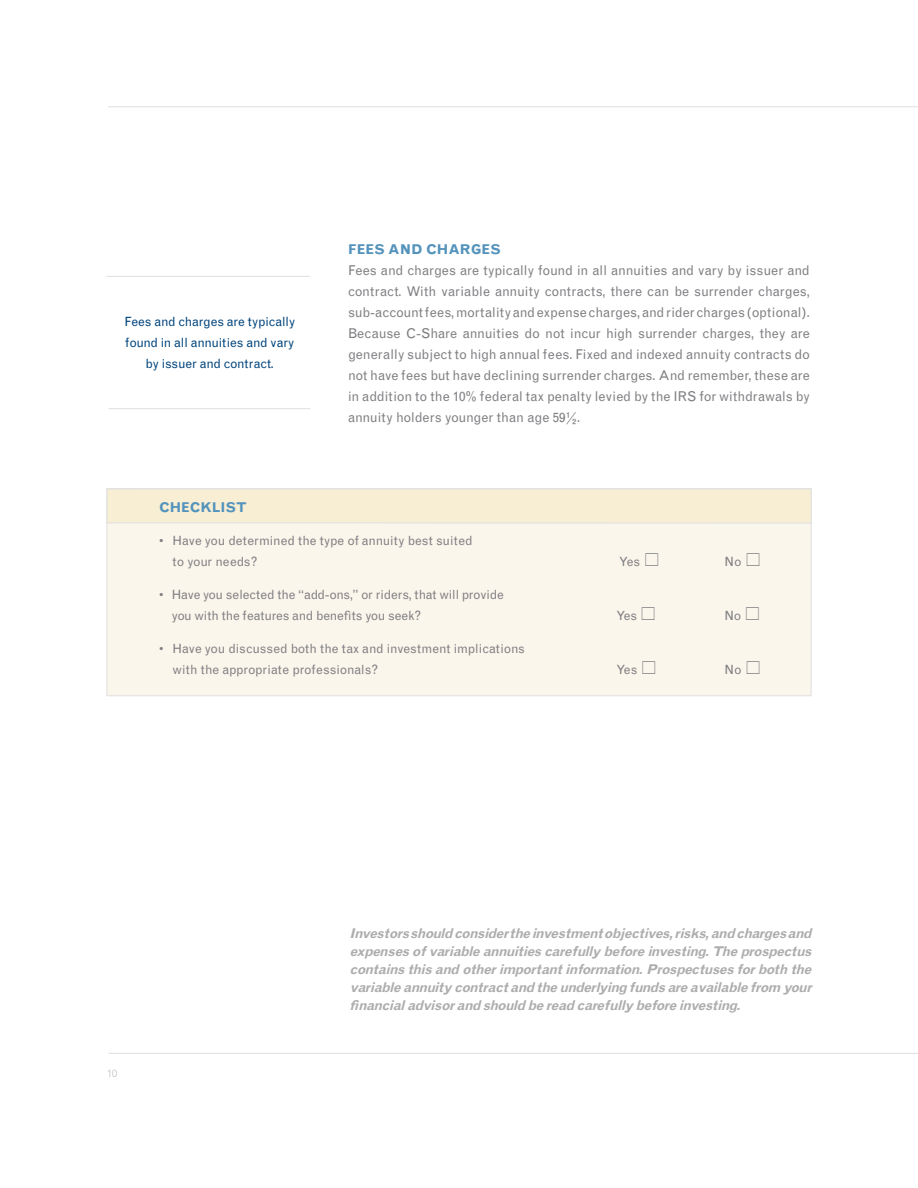
<style>
.page{position:relative;width:918px;height:1188px;background:#fff}
.page>*{position:absolute;margin:0;border:0;box-sizing:border-box;transform-origin:0 0}
.t1{font:13.5px/21px "Grotesque MTRJ Corrected";color:#807f83;text-align:justify}
.t2{font:italic 700 13.5px/18px "Grotesque MTRJ Corrected";color:#adacae;text-align:justify}
.t3{font:700 13.5px "Grotesque MTRJ Corrected";color:#5493bc}
.t4{font:12.75px/21px "Grotesque MTRJ Corrected";letter-spacing:-.005em;color:#807f83}
.t5{font:12.75px/21px "Grotesque MTRJ Corrected";letter-spacing:-.01em;color:#00447c;text-align:center}
.t6{font:300 10.5px "Grotesque MTRJ Corrected";color:#a09fa2}
</style>
<div class="page">
<div style="left:106px;top:488px;width:705px;height:208px;background:#fbf6eb;border:1px solid #dfdfe0"></div>
<div style="left:107px;top:489px;width:704px;height:34px;background:#f7eed4"></div>
<div style="left:107px;top:488px;width:705px;height:35px;border:1px solid #dfdfe0"></div>
<hr style="left:109px;top:1053px;width:809px;height:1px;background:#dfdfe0">
<hr style="left:108px;top:106px;width:810px;height:1px;background:#dfdfe0">
<hr style="left:109px;top:408px;width:202px;height:1px;background:#dfdfe0">
<hr style="left:107px;top:276px;width:203px;height:1px;background:#dfdfe0">
<p class="t5" style="left:124px;top:311px;width:172px">Fees and charges are typically found in all annuities and vary by issuer and contract.</p>
<p class="t3" style="left:348px;top:241px;width:155px">FEES AND CHARGES</p>
<p class="t1" style="left:348px;top:260px;width:464px">Fees and charges are typically found in all annuities and vary by issuer and contract. With variable annuity contracts, there can be surrender charges, sub-account fees, mortality and expense charges, and rider charges (optional).<br>Because C-Share annuities do not incur high surrender charges, they are generally subject to high annual fees. Fixed and indexed annuity contracts do not have fees but have declining surrender charges. And remember, these are in addition to the 10% federal tax penalty levied by the IRS for withdrawals by annuity holders younger than age 59½.</p>
<p class="t3" style="left:159px;top:499px;width:89px">CHECKLIST</p>
<p class="t4" style="left:173px;top:530px;width:301px;text-indent:-14px">• Have you determined the type of annuity best suited to your needs?</p>
<p class="t4" style="left:172px;top:584px;width:333px;text-indent:-13px">• Have you selected the “add-ons,” or riders, that will provide you with the features and benefits you seek?</p>
<p class="t4" style="left:173px;top:638px;width:354px;text-indent:-14px">• Have you discussed both the tax and investment implications with the appropriate professionals?</p>
<p class="t4" style="left:619px;top:551px;width:23px">Yes</p>
<p class="t4" style="left:660px;top:551px;width:38px">N</p>
<p class="t4" style="left:734px;top:551px;width:9px">o</p>
<p class="t4" style="left:616px;top:605px;width:22px">Yes</p>
<p class="t4" style="left:724px;top:605px;width:18px">No</p>
<p class="t4" style="left:616px;top:659px;width:23px">Yes</p>
<p class="t4" style="left:657px;top:659px;width:39px">N</p>
<p class="t4" style="left:734px;top:659px;width:9px">o</p>
<p class="t6" style="left:107px;top:1067px;width:11px">10</p>
<p class="t2" style="left:350px;top:924px;width:468px">I nvestorsshouldconsidertheinvestmentobjectives,risks,andchargesand expensesofvariableannuitiescarefully beforeinvesting.Theprospectus containsthisand otherimportantinformation.Prospectusesforboth the variableannuity contractand theunderlying fundsareavailablefrom your financialadvisorand should beread carefully beforeinvesting.</p>
</div>
